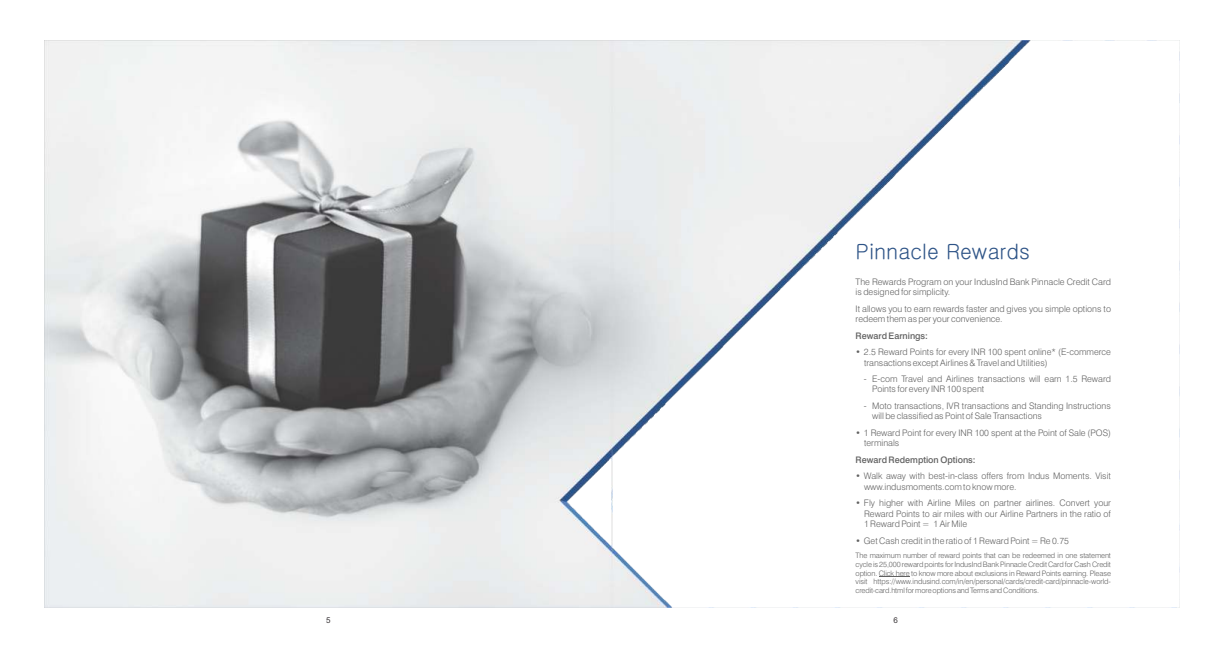
<style>
.page{position:relative;width:1224px;height:648px;background:#fff}
.page>*{position:absolute;margin:0;border:0;box-sizing:border-box;transform-origin:0 0}
.t1{font:21px "Gulim";color:#2e5487}
.t2{font:300 9px/10.8px "Swiss 721 BT";color:#616161}
.t3{font:500 9px "Swiss 721 BT";color:#616161}
.t4{font:8px "Arial";color:#383336}
.t5{font:300 7.5px/9px "Swiss 721 BT";letter-spacing:-.015em;color:#616161;text-align:justify}
</style>
<div class="page">
<img style="left:45px;top:40px;width:1134px;height:568px">
<hr style="left:879px;top:576px;width:31px;height:1px;background:#616161">
<h1 class="t1" style="left:856px;top:241px;width:176px">Pinnacle Rewards</h1>
<p class="t2" style="left:856px;top:277px;width:257px">The Rewards Program on your IndusInd Bank Pinnacle Credit Card is designed for simplicity.</p>
<p class="t2" style="left:856px;top:304px;width:257px">It allows you to earn rewards faster and gives you simple options to redeem them as per your convenience.</p>
<p class="t3" style="left:856px;top:332px;width:74px">Reward Earnings:</p>
<p class="t2" style="left:864px;top:347px;width:248px;text-indent:-8px">• 2.5 Reward Points for every INR 100 spent online* (E-commerce transactions except Airlines &amp; Travel and Utilities)</p>
<p class="t2" style="left:872px;top:374px;width:240px;text-indent:-8px">- E-com Travel and Airlines transactions will earn 1.5 Reward<br>Points for every INR 100 spent</p>
<p class="t2" style="left:872px;top:401px;width:240px;text-indent:-8px">- Moto transactions, IVR transactions and Standing Instructions will be classified as Point of Sale Transactions</p>
<p class="t2" style="left:864px;top:428px;width:248px;text-indent:-8px">• 1 Reward Point for every INR 100 spent at the Point of Sale (POS) terminals</p>
<p class="t3" style="left:856px;top:456px;width:121px">Reward Redemption Options:</p>
<p class="t2" style="left:864px;top:471px;width:248px;text-indent:-8px">• Walk away with best-in-class offers from Indus Moments. Visit www.indusmoments.com to know more.</p>
<p class="t2" style="left:864px;top:498px;width:248px;text-align:justify;text-indent:-8px">• Fly higher with Airline Miles on partner airlines. Convert your Reward Points to air miles with our Airline Partners in the ratio of 1 Reward Point = 1 Air Mile</p>
<p class="t2" style="left:856px;top:536px;width:215px">• Get Cash credit in the ratio of 1 Reward Point = Re 0.75</p>
<p class="t5" style="left:856px;top:551px;width:257px">The maximum number of reward points that can be redeemed in one statement cycle is 25,000 reward points for IndusInd Bank Pinnacle Credit Card for Cash Credit option. Click here to know more about exclusions in Reward Points earning. Please visit https://www.indusind.com/in/en/personal/cards/credit-card/pinnacle-world&shy;credit-card.html formoreoptionsandTermsandConditions.</p>
<p class="t4" style="left:326px;top:617px;width:6px">5</p>
<p class="t4" style="left:893px;top:617px;width:6px">6</p>
</div>
